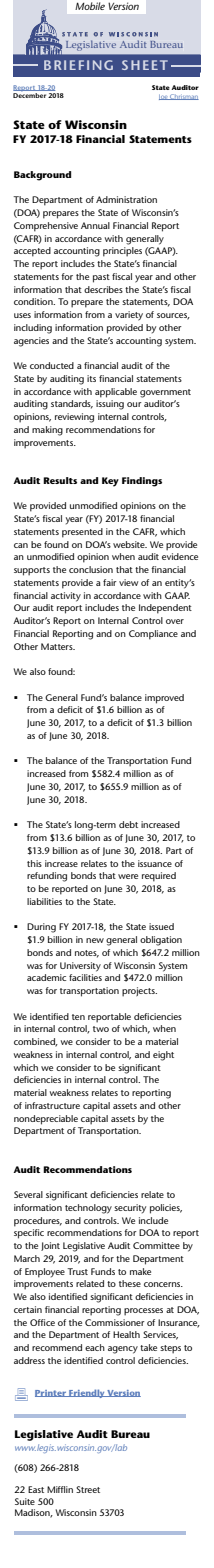
<style>
.page{position:relative;width:214px;height:1568px;background:#fff}
.page>*{position:absolute;margin:0;border:0;box-sizing:border-box;transform-origin:0 0}
.t1{font:600 13.8px "Stone Sans Std";letter-spacing:.1em;color:#d8dbe7}
.BTitle{font:700 12px "Stone Sans Std";color:#000}
.Year{font:700 10.88px "Stone Sans Std";color:#000}
.t2{font:10.43px "Palatino LT Std";letter-spacing:.01em;color:#3c4c87}
.t3{font:italic 500 10.35px "Stone Sans Std";color:#000}
.Text{font:500 9.38px/12.8px "Stone Sans Std";color:#000}
.FirstLevel{font:700 9.38px "Stone Sans Std";letter-spacing:.005em;color:#000}
.t4{font:italic 500 9.38px/20.1px "Stone Sans Std";color:#5f7fba}
.t5{font:700 8.7px "Stone Sans Std";color:#5d7ebc}
.t6{font:600 6.75px "Stone Sans Std";letter-spacing:.015em;color:#000}
.t7{font:700 6.75px "Stone Sans Std";color:#000}
.t8{font:600 6.75px "Stone Sans Std";letter-spacing:.015em;color:#5f7fba}
.t9{font:500 6.75px "Stone Sans Std";color:#5f7fba}
.s1{font-style:normal;color:#000}
</style>
<div class="page">
<hr style="left:14px;top:1531px;width:171px;height:3px;background:#5d7ebc">
<hr style="left:14px;top:1414px;width:171px;height:3px;background:#5d7ebc">
<hr style="left:35px;top:1396px;width:105px;height:1px;background:#5d7ebc">
<div style="left:14px;top:55px;width:186px;height:22px;background:#3c4c87"></div>
<svg style="left:14px;top:0;width:186px;height:10px"></svg>
<div style="left:67px;top:0;width:79px;height:14px;background:#fff"></div>
<svg style="left:14px;top:10px;width:186px;height:57px"></svg>
<hr style="left:13px;top:90px;width:42px;height:1px;background:#5f7fba">
<hr style="left:158px;top:99px;width:40px;height:1px;background:#5f7fba">
<p class="t3" style="left:75px;top:1px;width:65px">Mobile Version</p>
<p class="t2" style="left:65px;top:39px;width:119px">Legislative Audit Bureau</p>
<p class="t1" style="left:43px;top:57px;width:126px">BRIEFING SHEET</p>
<p class="t7" style="left:151px;top:83px;width:48px">State Auditor</p>
<p class="t9" style="left:158px;top:92px;width:41px">Joe Chrisman</p>
<p class="t8" style="left:13px;top:83px;width:43px">Report 18-20</p>
<p class="t6" style="left:13px;top:92px;width:52px">December 2018</p>
<p class="BTitle" style="left:13px;top:118px;width:115px">State of Wisconsin</p>
<p class="Year" style="left:13px;top:133px;width:180px">FY 2017-18 Financial Statements</p>
<p class="FirstLevel" style="left:14px;top:169px;width:59px">Background</p>
<p class="Text" style="left:14px;top:194px;width:184px">The Department of Administration<br>(DOA) prepares the State of Wisconsin’s Comprehensive Annual Financial Report (CAFR) in accordance with generally accepted accounting principles (GAAP).<br>The report includes the State’s financial statements for the past fiscal year and other information that describes the State’s fiscal condition. To prepare the statements, DOA uses information from a variety of sources, including information provided by other agencies and the State’s accounting system.</p>
<p class="Text" style="left:14px;top:360px;width:178px">We conducted a financial audit of the State by auditing its financial statements in accordance with applicable government auditing standards, issuing our auditor’s opinions, reviewing internal controls,<br>and making recommendations for improvements.</p>
<p class="FirstLevel" style="left:14px;top:475px;width:150px">Audit Results and Key Findings</p>
<p class="Text" style="left:14px;top:500px;width:186px">We provided unmodified opinions on the State’s fiscal year (FY) 2017-18 financial statements presented in the CAFR, which can be found on DOA’s website. We provide an unmodified opinion when audit evidence supports the conclusion that the financial statements provide a fair view of an entity’s financial activity in accordance with GAAP.<br>Our audit report includes the Independent Auditor’s Report on Internal Control over Financial Reporting and on Compliance and Other Matters.</p>
<p class="Text" style="left:14px;top:666px;width:63px">We also found:</p>
<p class="Text" style="left:27px;top:691px;width:166px;text-indent:-14px">▪ The General Fund’s balance improved from a deficit of $1.6 billion as of<br>June 30, 2017, to a deficit of $1.3 billion as of June 30, 2018.</p>
<p class="Text" style="left:27px;top:755px;width:166px;text-indent:-14px">▪ The balance of the Transportation Fund increased from $582.4 million as of<br>June 30, 2017, to $655.9 million as of<br>June 30, 2018.</p>
<p class="Text" style="left:27px;top:819px;width:169px;text-indent:-14px">▪ The State’s long-term debt increased from $13.6 billion as of June 30, 2017, to $13.9 billion as of June 30, 2018. Part of this increase relates to the issuance of refunding bonds that were required<br>to be reported on June 30, 2018, as liabilities to the State.</p>
<p class="Text" style="left:27px;top:921px;width:174px;text-indent:-14px">▪ During FY 2017-18, the State issued<br>$1.9 billion in new general obligation bonds and notes, of which $647.2 million was for University of Wisconsin System academic facilities and $472.0 million was for transportation projects.</p>
<p class="Text" style="left:14px;top:1010px;width:169px">We identified ten reportable deficiencies in internal control, two of which, when combined, we consider to be a material weakness in internal control, and eight which we consider to be significant deficiencies in internal control. The material weakness relates to reporting of infrastructure capital assets and other nondepreciable capital assets by the Department of Transportation.</p>
<p class="FirstLevel" style="left:14px;top:1164px;width:120px">Audit Recommendations</p>
<p class="Text" style="left:14px;top:1188px;width:187px">Several significant deficiencies relate to information technology security policies, procedures, and controls. We include specific recommendations for DOA to report to the Joint Legislative Audit Committee by March 29, 2019, and for the Department<br>of Employee Trust Funds to make improvements related to these concerns.<br>We also identified significant deficiencies in certain financial reporting processes at DOA, the Office of the Commissioner of Insurance, and the Department of Health Services,<br>and recommend each agency take steps to address the identified control deficiencies.</p>
<p class="t5" style="left:35px;top:1387px;width:107px">Printer Friendly Version</p>
<p class="Year" style="left:14px;top:1428px;width:137px">Legislative Audit Bureau</p>
<p class="t4" style="left:14px;top:1437px;width:114px">www.legis.wisconsin.gov/lab <span class="s1">(608) 266-2818</span></p>
<p class="Text" style="left:14px;top:1483px;width:87px">22 East Mifflin Street</p>
<p class="Text" style="left:14px;top:1495px;width:41px">Suite 500</p>
<p class="Text" style="left:14px;top:1506px;width:111px">Madison, Wisconsin 53703</p>
</div>
